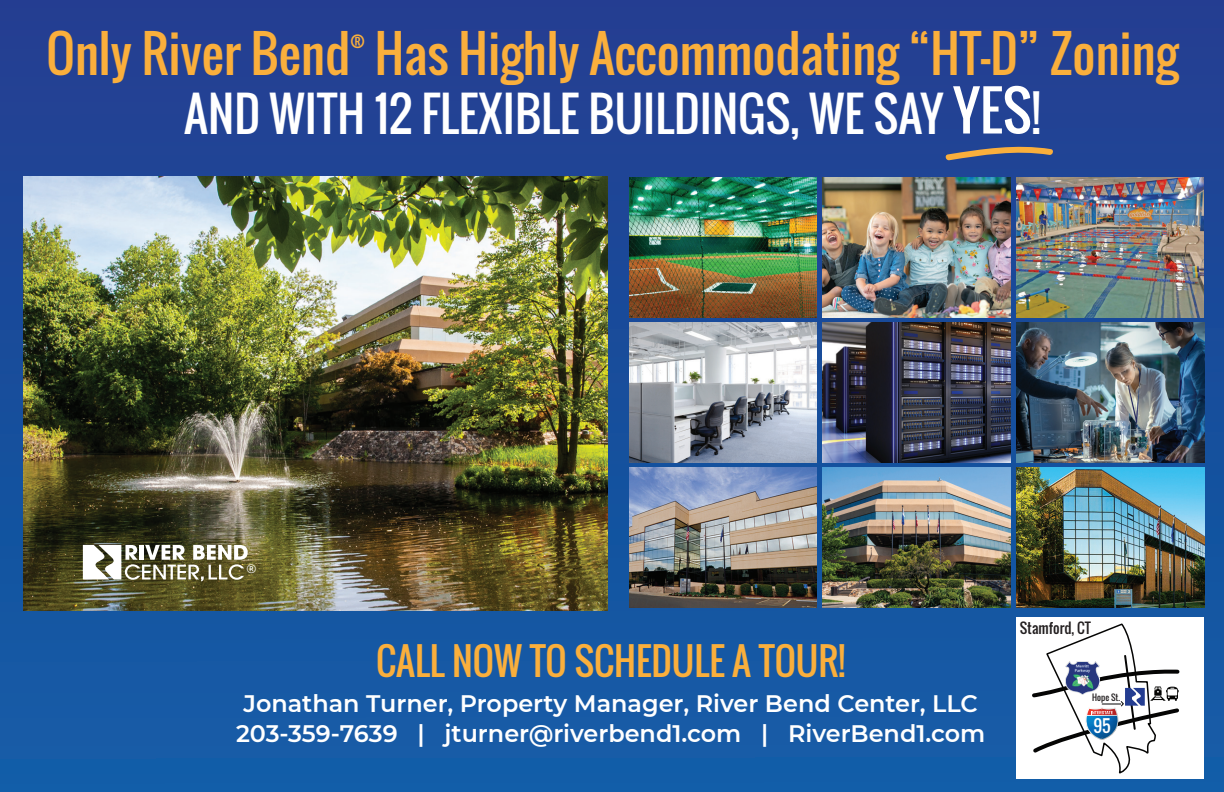
<style>
.page{position:relative;width:1224px;height:792px;background:#fff}
.page>*{position:absolute;margin:0;border:0;box-sizing:border-box;transform-origin:0 0}
.t1{font:49.4px "Oswald";color:#faaf3c}
.t2{font:46.4px "Oswald";color:#fff}
.t3{font:36.8px "Oswald";color:#faaf3c}
.t4{font:600 23.8px/30.4px "Montserrat";color:#fff;text-align:center}
.t5{font:19.4px "Oswald";color:#faaf3c}
.t6{font:16.6px "Oswald";color:#fff}
.t7{font:14px "Oswald";color:#231f20}
.t8{font:12px "Open Sans";color:#fff}
.t9{font:8.4px "Oswald";color:#231f20}
.s1{font-size:54px}
.s2{font-size:48px}
</style>
<div class="page">
<div style="left:0;top:0;width:1224px;height:792px;background:linear-gradient(to bottom,#243f90,#135fa7)"></div>
<img style="left:24px;top:177px;width:583px;height:434px">
<svg style="left:83px;top:545px;width:165px;height:36px"></svg>
<div style="left:1016px;top:617px;width:188px;height:161px;background:#fff"></div>
<img style="left:1030px;top:778px;width:145px;height:14px">
<svg style="left:944px;top:144px;width:111px;height:17px;background:#696777"></svg>
<img style="left:629px;top:468px;width:188px;height:140px">
<img style="left:823px;top:468px;width:188px;height:140px">
<img style="left:1016px;top:468px;width:188px;height:140px">
<img style="left:629px;top:177px;width:188px;height:140px">
<img style="left:823px;top:177px;width:188px;height:140px">
<img style="left:1016px;top:177px;width:188px;height:140px">
<img style="left:629px;top:322px;width:188px;height:140px">
<img style="left:823px;top:322px;width:188px;height:140px">
<img style="left:1016px;top:322px;width:188px;height:140px">
<svg style="left:1032px;top:623px;width:148px;height:151px"></svg>
<h1 class="t1" style="left:47px;top:17px;width:305px">Only River Bend</h1>
<p class="t5" style="left:350px;top:25px;width:16px">®</p>
<h1 class="t1" style="left:375px;top:17px;width:805px">Has Highly Accommodating “HT-D” Zoning</h1>
<h2 class="t2" style="left:184px;top:79px;width:858px">AND WITH 12 FLEXIBLE BUILDINGS, WE SAY <span class="s1">YES</span><span class="s2">!</span></h2>
<p class="t8" style="left:247px;top:561px;width:11px">®</p>
<h3 class="t3" style="left:376px;top:633px;width:471px">CALL NOW TO SCHEDULE A TOUR!</h3>
<p class="t4" style="left:236px;top:687px;width:751px">Jonathan Turner, Property Manager, River Bend Center, LLC<br>203-359-7639 | jturner@riverbend1.com | RiverBend1.com</p>
<p class="t7" style="left:1020px;top:617px;width:73px">Stamford, CT</p>
<p class="t9" style="left:1092px;top:691px;width:29px">Hope St.</p>
<p class="t6" style="left:1093px;top:714px;width:19px">95</p>
</div>
